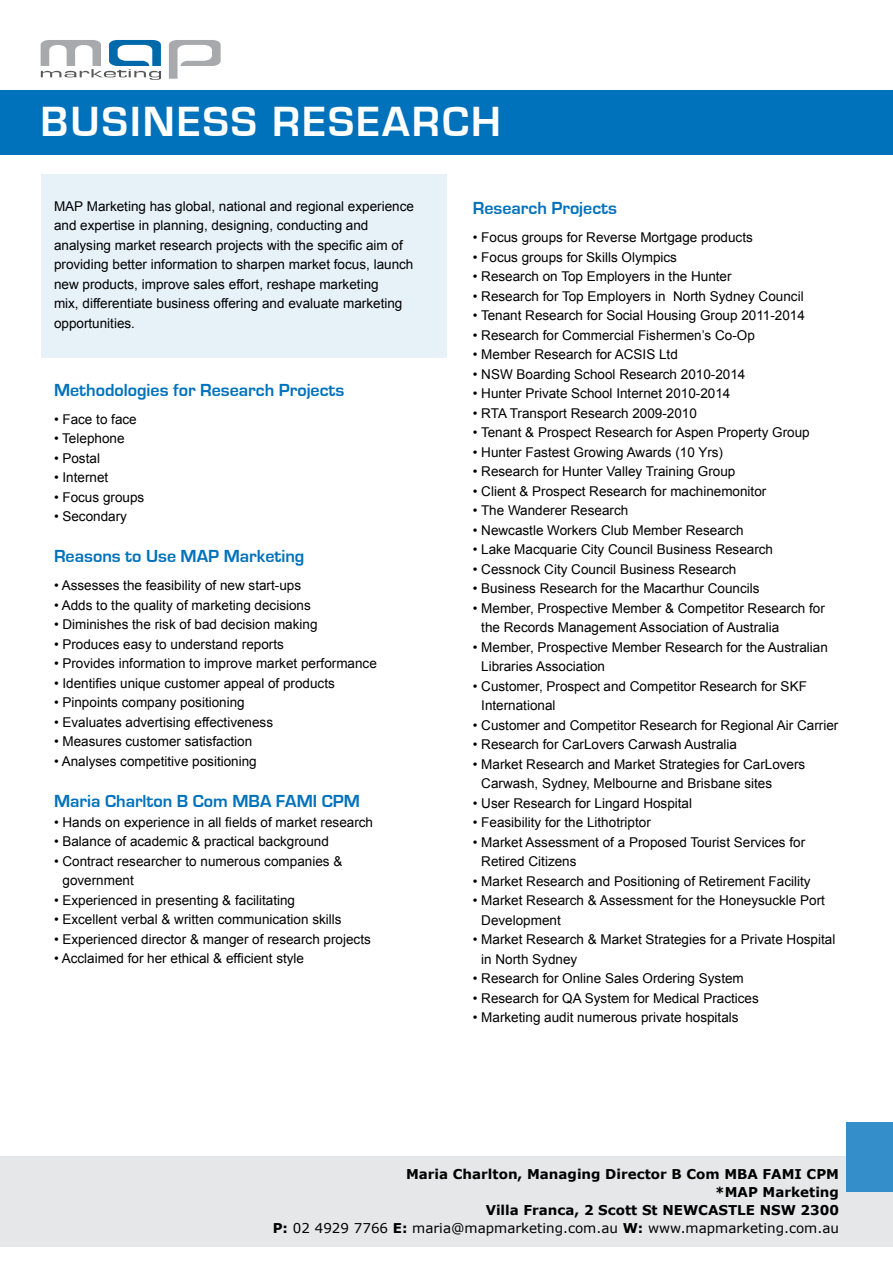
<style>
.page{position:relative;width:893px;height:1263px;background:#fff}
.page>*{position:absolute;margin:0;border:0;box-sizing:border-box;transform-origin:0 0}
.t1{font:700 43.5px "Eurostile";letter-spacing:.05em;color:#fff}
.t2{font:700 18px "Eurostile";color:#0072bc}
.t3{font:13.5px/19.5px "Arial";color:#000}
.t4{font:700 13.5px/18px "Verdana";color:#000;text-align:right}
.s1{font-weight:400}
</style>
<div class="page">
<div style="left:0;top:90px;width:893px;height:65px;background:#0072bc"></div>
<div style="left:0;top:1156px;width:893px;height:91px;background:#e6e7e8"></div>
<div style="left:847px;top:1122px;width:46px;height:69px;background:#338ec9"></div>
<svg style="left:41px;top:40px;width:120px;height:40px"></svg>
<svg style="left:169px;top:40px;width:52px;height:39px"></svg>
<h1 class="t1" style="left:41px;top:98px;width:462px">BUSINESS RESEARCH</h1>
<p class="t3" style="left:54px;top:196px;width:361px">MAP Marketing has global, national and regional experience and expertise in planning, designing, conducting and analysing market research projects with the specific aim of providing better information to sharpen market focus, launch new products, improve sales effort, reshape marketing<br>mix, differentiate business offering and evaluate marketing opportunities.</p>
<h2 class="t2" style="left:54px;top:380px;width:292px">Methodologies for Research Projects</h2>
<p class="t3" style="left:54px;top:409px;width:84px">• Face to face</p>
<p class="t3" style="left:54px;top:429px;width:72px">• Telephone</p>
<p class="t3" style="left:54px;top:448px;width:47px">• Postal</p>
<p class="t3" style="left:54px;top:468px;width:56px">• Internet</p>
<p class="t3" style="left:54px;top:487px;width:92px">• Focus groups</p>
<p class="t3" style="left:54px;top:507px;width:75px">• Secondary</p>
<h2 class="t2" style="left:54px;top:547px;width:252px">Reasons to Use MAP Marketing</h2>
<p class="t3" style="left:54px;top:576px;width:249px">• Assesses the feasibility of new start-ups</p>
<p class="t3" style="left:54px;top:595px;width:258px">• Adds to the quality of marketing decisions</p>
<p class="t3" style="left:54px;top:615px;width:265px">• Diminishes the risk of bad decision making</p>
<p class="t3" style="left:54px;top:634px;width:231px">• Produces easy to understand reports</p>
<p class="t3" style="left:54px;top:654px;width:324px">• Provides information to improve market performance</p>
<p class="t3" style="left:54px;top:673px;width:282px">• Identifies unique customer appeal of products</p>
<p class="t3" style="left:54px;top:693px;width:192px">• Pinpoints company positioning</p>
<p class="t3" style="left:54px;top:712px;width:221px">• Evaluates advertising effectiveness</p>
<p class="t3" style="left:54px;top:732px;width:200px">• Measures customer satisfaction</p>
<p class="t3" style="left:54px;top:751px;width:204px">• Analyses competitive positioning</p>
<h2 class="t2" style="left:54px;top:791px;width:307px">Maria Charlton B Com MBA FAMI CPM</h2>
<p class="t3" style="left:54px;top:812px;width:321px">• Hands on experience in all fields of market research</p>
<p class="t3" style="left:54px;top:832px;width:276px">• Balance of academic &amp; practical background</p>
<p class="t3" style="left:63px;top:851px;width:281px;text-indent:-9px">• Contract researcher to numerous companies &amp; government</p>
<p class="t3" style="left:54px;top:890px;width:243px">• Experienced in presenting &amp; facilitating</p>
<p class="t3" style="left:54px;top:910px;width:289px">• Excellent verbal &amp; written communication skills</p>
<p class="t3" style="left:54px;top:929px;width:318px">• Experienced director &amp; manger of research projects</p>
<p class="t3" style="left:54px;top:949px;width:252px">• Acclaimed for her ethical &amp; efficient style</p>
<h2 class="t2" style="left:473px;top:199px;width:146px">Research Projects</h2>
<p class="t3" style="left:473px;top:228px;width:282px">• Focus groups for Reverse Mortgage products</p>
<p class="t3" style="left:473px;top:247px;width:206px">• Focus groups for Skills Olympics</p>
<p class="t3" style="left:473px;top:267px;width:260px">• Research on Top Employers in the Hunter</p>
<p class="t3" style="left:473px;top:286px;width:332px">• Research for Top Employers in North Sydney Council</p>
<p class="t3" style="left:473px;top:306px;width:334px">• Tenant Research for Social Housing Group 2011-2014</p>
<p class="t3" style="left:473px;top:325px;width:284px">• Research for Commercial Fishermen’s Co-Op</p>
<p class="t3" style="left:473px;top:345px;width:207px">• Member Research for ACSIS Ltd</p>
<p class="t3" style="left:473px;top:364px;width:274px">• NSW Boarding School Research 2010-2014</p>
<p class="t3" style="left:473px;top:384px;width:259px">• Hunter Private School Internet 2010-2014</p>
<p class="t3" style="left:473px;top:403px;width:226px">• RTA Transport Research 2009-2010</p>
<p class="t3" style="left:473px;top:423px;width:338px">• Tenant &amp; Prospect Research for Aspen Property Group</p>
<p class="t3" style="left:473px;top:442px;width:252px">• Hunter Fastest Growing Awards (10 Yrs)</p>
<p class="t3" style="left:473px;top:462px;width:264px">• Research for Hunter Valley Training Group</p>
<p class="t3" style="left:473px;top:481px;width:295px">• Client &amp; Prospect Research for machinemonitor</p>
<p class="t3" style="left:473px;top:501px;width:157px">• The Wanderer Research</p>
<p class="t3" style="left:473px;top:520px;width:272px">• Newcastle Workers Club Member Research</p>
<p class="t3" style="left:473px;top:540px;width:302px">• Lake Macquarie City Council Business Research</p>
<p class="t3" style="left:473px;top:559px;width:265px">• Cessnock City Council Business Research</p>
<p class="t3" style="left:473px;top:579px;width:288px">• Business Research for the Macarthur Councils</p>
<p class="t3" style="left:481px;top:598px;width:345px;text-indent:-9px">• Member, Prospective Member &amp; Competitor Research for the Records Management Association of Australia</p>
<p class="t3" style="left:481px;top:637px;width:348px;text-indent:-9px">• Member, Prospective Member Research for the Australian<br>Libraries Association</p>
<p class="t3" style="left:481px;top:676px;width:327px;text-indent:-9px">• Customer, Prospect and Competitor Research for SKF<br>International</p>
<p class="t3" style="left:473px;top:715px;width:367px">• Customer and Competitor Research for Regional Air Carrier</p>
<p class="t3" style="left:473px;top:735px;width:266px">• Research for CarLovers Carwash Australia</p>
<p class="t3" style="left:481px;top:754px;width:326px;text-indent:-9px">• Market Research and Market Strategies for CarLovers<br>Carwash, Sydney, Melbourne and Brisbane sites</p>
<p class="t3" style="left:473px;top:793px;width:221px">• User Research for Lingard Hospital</p>
<p class="t3" style="left:473px;top:813px;width:180px">• Feasibility for the Lithotriptor</p>
<p class="t3" style="left:481px;top:832px;width:325px;text-indent:-9px">• Market Assessment of a Proposed Tourist Services for<br>Retired Citizens</p>
<p class="t3" style="left:473px;top:871px;width:339px">• Market Research and Positioning of Retirement Facility</p>
<p class="t3" style="left:481px;top:891px;width:345px;text-indent:-9px">• Market Research &amp; Assessment for the Honeysuckle Port<br>Development</p>
<p class="t3" style="left:481px;top:930px;width:356px;text-indent:-9px">• Market Research &amp; Market Strategies for a Private Hospital in North Sydney</p>
<p class="t3" style="left:473px;top:969px;width:273px">• Research for Online Sales Ordering System</p>
<p class="t3" style="left:473px;top:988px;width:288px">• Research for QA System for Medical Practices</p>
<p class="t3" style="left:473px;top:1008px;width:267px">• Marketing audit numerous private hospitals</p>
<p class="t4" style="left:273px;top:1164px;width:568px">Maria Charlton, Managing Director B Com MBA FAMI CPM<br>*MAP Marketing<br>Villa Franca, 2 Scott St NEWCASTLE NSW 2300<br>P: <span class="s1">02 4929 7766</span> E: <span class="s1">maria@mapmarketing.com.au</span> W: <span class="s1">www.mapmarketing.com.au</span></p>
</div>
